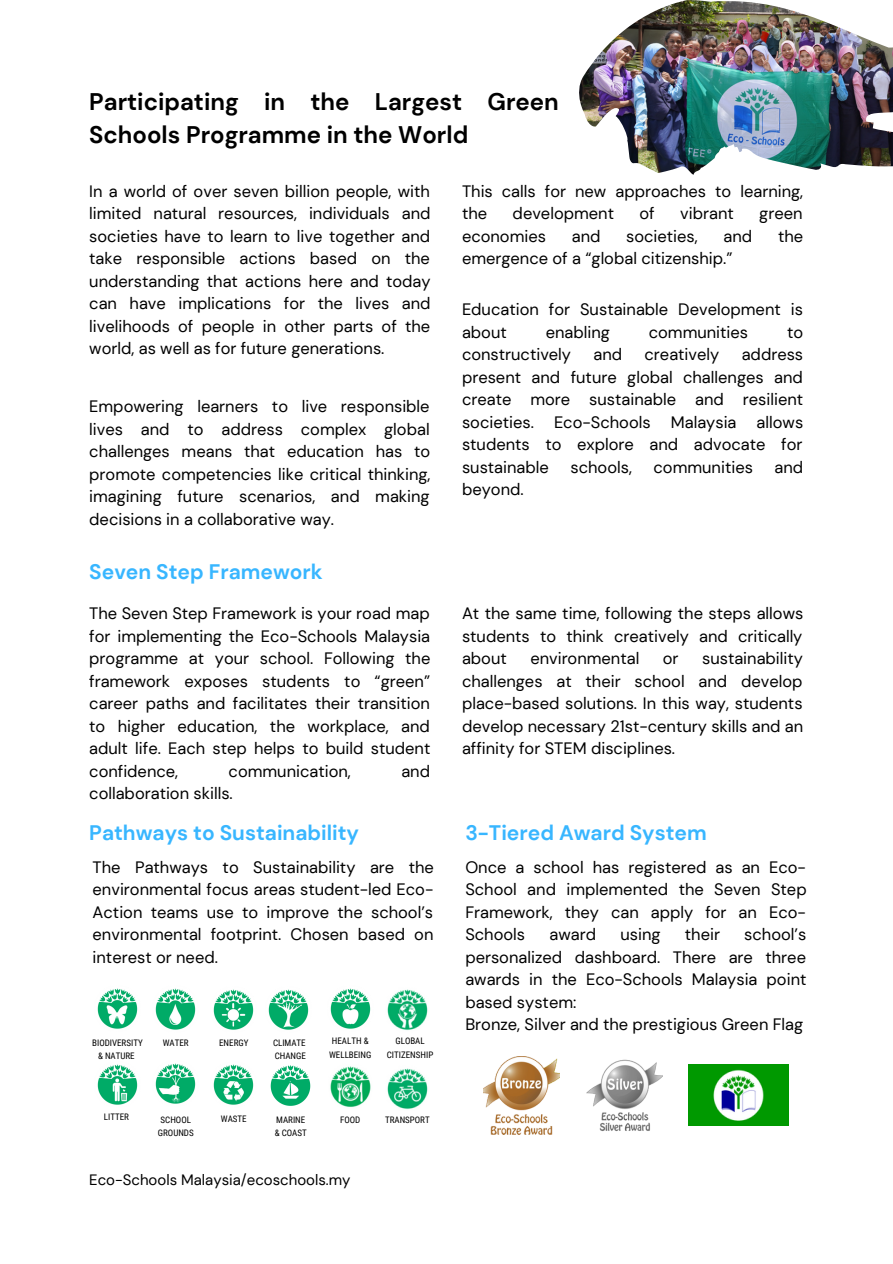
<style>
.page{position:relative;width:893px;height:1264px;background:#fff}
.page>*{position:absolute;margin:0;border:0;box-sizing:border-box;transform-origin:0 0}
.t1{font:700 24px/32.5px "DM Sans";color:#000}
.t2{font:700 21px "DM Sans";color:#38b6ff}
.t3{font:16.5px/22.5px "DM Sans";color:#000;text-align:justify}
.t4{font:15px "DM Sans";color:#000}
.t5{font:9px/13.5px "Roboto Condensed";color:#000;text-align:center}
</style>
<div class="page">
<img style="left:579px;top:0;width:313px;height:174px">
<img style="left:483px;top:1056px;width:76px;height:78px">
<img style="left:586px;top:1059px;width:76px;height:72px">
<img style="left:688px;top:1064px;width:100px;height:61px">
<img style="left:97px;top:988px;width:41px;height:41px">
<img style="left:155px;top:988px;width:41px;height:42px">
<img style="left:213px;top:989px;width:41px;height:41px">
<img style="left:97px;top:1064px;width:41px;height:41px">
<img style="left:213px;top:1064px;width:41px;height:41px">
<img style="left:268px;top:989px;width:41px;height:41px">
<img style="left:330px;top:988px;width:41px;height:41px">
<img style="left:270px;top:1065px;width:41px;height:41px">
<img style="left:155px;top:1063px;width:41px;height:41px">
<img style="left:330px;top:1066px;width:41px;height:41px">
<img style="left:387px;top:989px;width:41px;height:41px">
<img style="left:387px;top:1068px;width:41px;height:41px">
<p class="t1" style="left:89px;top:86px;width:471px">Participating in the Largest Green<br>Schools Programme in the World</p>
<p class="t3" style="left:89px;top:180px;width:343px">In a world of over seven billion people, with limited natural resources, individuals and societies have to learn to live together and take responsible actions based on the understanding that actions here and today can have implications for the lives and livelihoods of people in other parts of the world, as well as for future generations.</p>
<p class="t3" style="left:89px;top:395px;width:343px">Empowering learners to live responsible lives and to address complex global challenges means that education has to promote competencies like critical thinking, imagining future scenarios, and making decisions in a collaborative way.</p>
<p class="t2" style="left:89px;top:558px;width:235px">Seven Step Framework</p>
<p class="t3" style="left:89px;top:602px;width:342px">The Seven Step Framework is your road map for implementing the Eco-Schools Malaysia programme at your school. Following the framework exposes students to “green” career paths and facilitates their transition to higher education, the workplace, and adult life. Each step helps to build student confidence,</p>
<p class="t3" style="left:228px;top:760px;width:124px">communication,</p>
<p class="t3" style="left:401px;top:760px;width:30px">and</p>
<p class="t3" style="left:89px;top:782px;width:145px">collaboration skills.</p>
<p class="t2" style="left:89px;top:818px;width:271px">Pathways to Sustainability</p>
<p class="t3" style="left:462px;top:180px;width:342px">This calls for new approaches to learning, the</p>
<p class="t3" style="left:512px;top:202px;width:103px">development</p>
<p class="t3" style="left:639px;top:202px;width:17px">of</p>
<p class="t3" style="left:680px;top:202px;width:55px">vibrant</p>
<p class="t3" style="left:759px;top:202px;width:45px">green</p>
<p class="t3" style="left:462px;top:225px;width:85px">economies</p>
<p class="t3" style="left:571px;top:225px;width:30px">and</p>
<p class="t3" style="left:626px;top:225px;width:73px">societies,</p>
<p class="t3" style="left:723px;top:225px;width:30px">and</p>
<p class="t3" style="left:778px;top:225px;width:27px">the</p>
<p class="t3" style="left:462px;top:247px;width:272px">emergence of a “global citizenship.”</p>
<p class="t3" style="left:462px;top:298px;width:342px">Education for Sustainable Development is about</p>
<p class="t3" style="left:545px;top:321px;width:66px">enabling</p>
<p class="t3" style="left:648px;top:321px;width:101px">communities</p>
<p class="t3" style="left:787px;top:321px;width:18px">to</p>
<p class="t3" style="left:462px;top:343px;width:111px">constructively</p>
<p class="t3" style="left:593px;top:343px;width:30px">and</p>
<p class="t3" style="left:644px;top:343px;width:76px">creatively</p>
<p class="t3" style="left:462px;top:343px;width:343px;text-indent:280px">address present and future global challenges and create more sustainable and resilient societies. Eco-Schools Malaysia allows students to explore and advocate for sustainable</p>
<p class="t3" style="left:570px;top:455px;width:63px">schools,</p>
<p class="t3" style="left:653px;top:455px;width:101px">communities</p>
<p class="t3" style="left:774px;top:455px;width:30px">and</p>
<p class="t3" style="left:462px;top:478px;width:63px">beyond.</p>
<p class="t3" style="left:462px;top:602px;width:343px">At the same time, following the steps allows students to think creatively and critically about</p>
<p class="t3" style="left:462px;top:647px;width:342px;text-indent:240px">sustainability challenges at their school and develop place-based solutions. In this way, students develop necessary 21st-century skills and an affinity for STEM disciplines.</p>
<p class="t3" style="left:530px;top:647px;width:110px">environmental</p>
<p class="t3" style="left:662px;top:647px;width:17px">or</p>
<p class="t2" style="left:465px;top:818px;width:243px">3-Tiered Award System</p>
<p class="t3" style="left:93px;top:855px;width:343px">The Pathways to Sustainability are the environmental focus areas student-led Eco-Action teams use to improve the school’s environmental footprint. Chosen based on interest or need.</p>
<p class="t3" style="left:465px;top:855px;width:343px">Once a school has registered as an Eco-School and implemented the Seven Step Framework, they can apply for an Eco-Schools</p>
<p class="t3" style="left:465px;top:923px;width:342px;text-indent:279px">school’s personalized dashboard. There are three awards in the Eco-Schools Malaysia point based system:</p>
<p class="t3" style="left:465px;top:1013px;width:339px">Bronze, Silver and the prestigious Green Flag</p>
<p class="t3" style="left:549px;top:923px;width:48px">award</p>
<p class="t3" style="left:620px;top:923px;width:42px">using</p>
<p class="t3" style="left:684px;top:923px;width:37px">their</p>
<p class="t5" style="left:92px;top:1035px;width:52px">BIODIVERSITY &amp; NATURE</p>
<p class="t5" style="left:163px;top:1035px;width:27px">WATER</p>
<p class="t5" style="left:219px;top:1035px;width:31px">ENERGY</p>
<p class="t5" style="left:273px;top:1035px;width:34px">CLIMATE</p>
<p class="t5" style="left:275px;top:1049px;width:33px">CHANGE</p>
<p class="t5" style="left:329px;top:1034px;width:44px">HEALTH &amp;<br>WELLBEING</p>
<p class="t5" style="left:387px;top:1034px;width:48px">GLOBAL<br>CITIZENSHIP</p>
<p class="t5" style="left:104px;top:1110px;width:27px">LITTER</p>
<p class="t5" style="left:221px;top:1111px;width:27px">WASTE</p>
<p class="t5" style="left:158px;top:1112px;width:37px">SCHOOL<br>GROUNDS</p>
<p class="t5" style="left:340px;top:1112px;width:22px">FOOD</p>
<p class="t5" style="left:275px;top:1112px;width:33px;text-align:left">MARINE &amp; COAST</p>
<p class="t5" style="left:385px;top:1112px;width:46px">TRANSPORT</p>
<p class="t4" style="left:89px;top:1170px;width:263px">Eco-Schools Malaysia/ecoschools.my</p>
</div>
